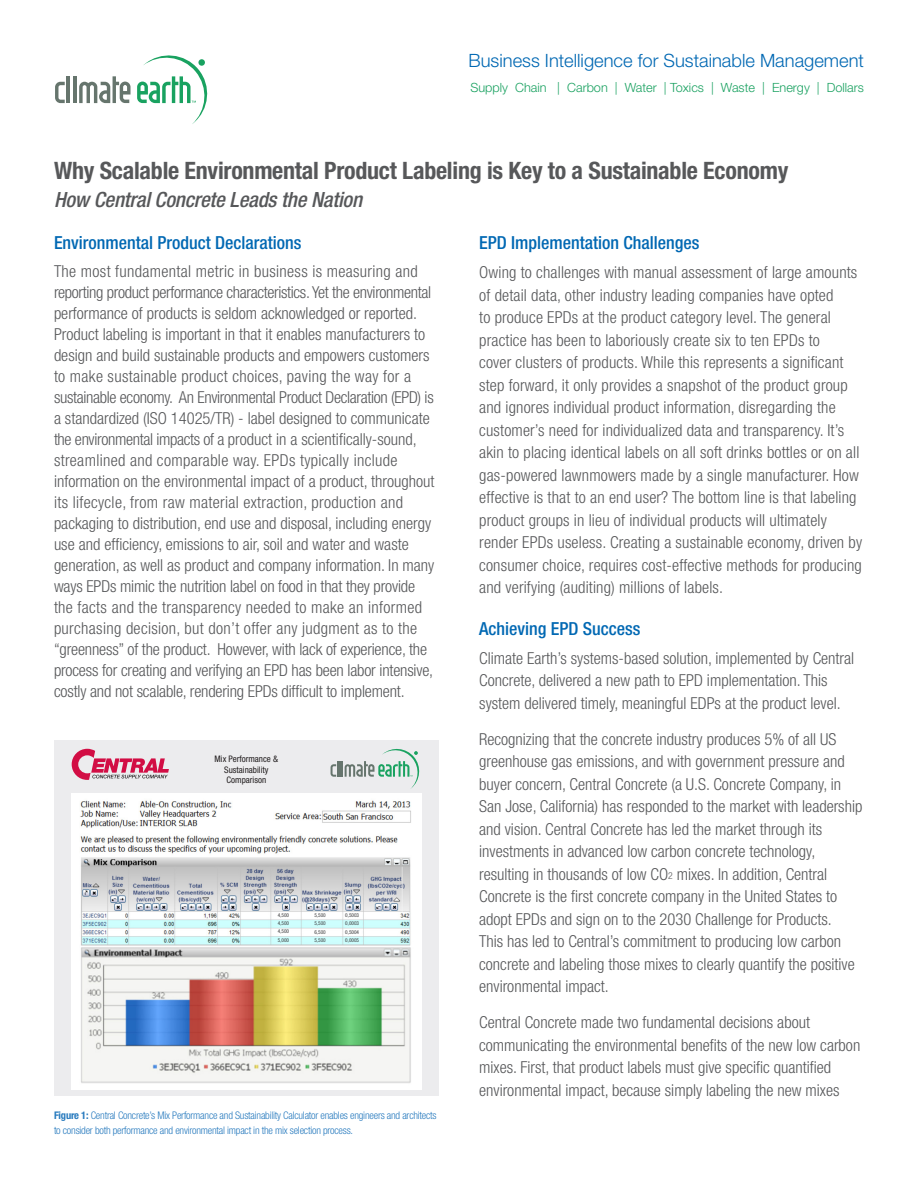
<style>
.page{position:relative;width:918px;height:1188px;background:#fff}
.page>*{position:absolute;margin:0;border:0;box-sizing:border-box;transform-origin:0 0}
.title_blue{font:700 condensed 24px "Helvetica Neue LT Std";letter-spacing:-.01em;color:#57585a}
.title_blue-2{font:italic 500 condensed 21px "Helvetica Neue LT Std";letter-spacing:-.01em;color:#57585a}
.title_blue-3{font:300 18.3px "Helvetica Neue LT Std";color:#0168b3}
.title_blue-4{font:500 condensed 18px "Helvetica Neue LT Std";color:#0168b3}
.title_blue-5{font:300 condensed 16.5px/22.5px "Helvetica Neue LT Std";color:#57585a}
.title_blue-6{font:300 12.75px "Helvetica Neue LT Std";color:#19a160}
.title_blue-7{font:300 condensed 10.5px/15px "Helvetica Neue LT Std";letter-spacing:-.02em;color:#277abe}
.title_blue-8{font:condensed 9px/10.8px "Helvetica Neue LT Std";color:#231f20;text-align:center}
.title_blue-9{font:condensed 5.25px "Helvetica Neue LT Std";color:#3e3e3f}
.s1{font-weight:700}
.s2{font-size:9.6px}
</style>
<div class="page">
<hr style="left:67px;top:76px;width:3px;height:27px;background:#66756d">
<svg style="left:55px;top:82px;width:10px;height:21px"></svg>
<svg style="left:137px;top:55px;width:71px;height:69px"></svg>
<svg style="left:73px;top:76px;width:58px;height:27px"></svg>
<div style="left:54px;top:741px;width:385px;height:355px;background:#ececee"></div>
<svg style="left:72px;top:749px;width:97px;height:31px"></svg>
<svg style="left:331px;top:748px;width:89px;height:41px"></svg>
<img style="left:71px;top:794px;width:350px;height:295px">
<p class="title_blue-3" style="left:469px;top:49px;width:397px">Business Intelligence for Sustainable Management</p>
<p class="title_blue-6" style="left:470px;top:79px;width:395px">Supply Chain | Carbon | Water | Toxics | Waste | Energy | Dollars</p>
<p class="title_blue" style="left:54px;top:156px;width:736px">Why Scalable Environmental Product Labeling is Key to a Sustainable Economy</p>
<p class="title_blue-2" style="left:54px;top:187px;width:310px">How Central Concrete Leads the Nation</p>
<p class="title_blue-4" style="left:54px;top:232px;width:249px">Environmental Product Declarations</p>
<p class="title_blue-5" style="left:54px;top:260px;width:382px;line-height:21px">The most fundamental metric in business is measuring and reporting product performance characteristics. Yet the environmental performance of products is seldom acknowledged or reported.<br>Product labeling is important in that it enables manufacturers to design and build sustainable products and empowers customers to make sustainable product choices, paving the way for a sustainable economy. An Environmental Product Declaration (EPD) is a standardized (ISO 14025/TR) - label designed to communicate the environmental impacts of a product in a scientifically-sound, streamlined and comparable way. EPDs typically include information on the environmental impact of a product, throughout its lifecycle, from raw material extraction, production and packaging to distribution, end use and disposal, including energy use and efficiency, emissions to air, soil and water and waste generation, as well as product and company information. In many ways EPDs mimic the nutrition label on food in that they provide the facts and the transparency needed to make an informed purchasing decision, but don’t offer any judgment as to the “greenness” of the product. However, with lack of experience, the process for creating and verifying an EPD has been labor intensive, costly and not scalable, rendering EPDs difficult to implement.</p>
<p class="title_blue-8" style="left:215px;top:753px;width:65px">Mix Performance &amp;<br>Sustainability<br>Comparison</p>
<p class="title_blue-9" style="left:278px;top:913px;width:13px">4,500</p>
<p class="title_blue-9" style="left:278px;top:921px;width:13px">4,500</p>
<p class="title_blue-9" style="left:278px;top:928px;width:13px">4,500</p>
<p class="title_blue-9" style="left:278px;top:937px;width:13px">5,000</p>
<p class="title_blue-9" style="left:314px;top:913px;width:13px">5,500</p>
<p class="title_blue-9" style="left:314px;top:920px;width:13px">5,500</p>
<p class="title_blue-9" style="left:314px;top:929px;width:13px">6,500</p>
<p class="title_blue-9" style="left:314px;top:937px;width:13px">5,500</p>
<p class="title_blue-9" style="left:345px;top:912px;width:15px">0,5003</p>
<p class="title_blue-9" style="left:345px;top:920px;width:15px">0,0003</p>
<p class="title_blue-9" style="left:345px;top:929px;width:15px">0,5004</p>
<p class="title_blue-9" style="left:345px;top:937px;width:15px">0,0005</p>
<p class="title_blue-7" style="left:54px;top:1108px;width:384px"><span class="s1">Figure 1:</span> Central Concrete’s Mix Performance and Sustainability Calculator enables engineers and architects to consider both performance and environmental impact in the mix selection process.</p>
<p class="title_blue-4" style="left:479px;top:232px;width:222px">EPD Implementation Challenges</p>
<p class="title_blue-5" style="left:479px;top:261px;width:384px">Owing to challenges with manual assessment of large amounts of detail data, other industry leading companies have opted<br>to produce EPDs at the product category level. The general practice has been to laboriously create six to ten EPDs to<br>cover clusters of products. While this represents a significant step forward, it only provides a snapshot of the product group and ignores individual product information, disregarding the customer’s need for individualized data and transparency. It’s akin to placing identical labels on all soft drinks bottles or on all gas-powered lawnmowers made by a single manufacturer. How effective is that to an end user? The bottom line is that labeling product groups in lieu of individual products will ultimately render EPDs useless. Creating a sustainable economy, driven by consumer choice, requires cost-effective methods for producing and verifying (auditing) millions of labels.</p>
<p class="title_blue-4" style="left:479px;top:617px;width:163px">Achieving EPD Success</p>
<p class="title_blue-5" style="left:479px;top:647px;width:377px">Climate Earth’s systems-based solution, implemented by Central<br>Concrete, delivered a new path to EPD implementation. This system delivered timely, meaningful EDPs at the product level.</p>
<p class="title_blue-5" style="left:479px;top:728px;width:385px">Recognizing that the concrete industry produces 5% of all US greenhouse gas emissions, and with government pressure and buyer concern, Central Concrete (a U.S. Concrete Company, in San Jose, California) has responded to the market with leadership and vision. Central Concrete has led the market through its investments in advanced low carbon concrete technology, resulting in thousands of low CO<span class="s2">2</span> mixes. In addition, Central Concrete is the first concrete company in the United States to adopt EPDs and sign on to the 2030 Challenge for Products.<br>This has led to Central’s commitment to producing low carbon concrete and labeling those mixes to clearly quantify the positive environmental impact.</p>
<p class="title_blue-5" style="left:479px;top:1011px;width:383px">Central Concrete made two fundamental decisions about communicating the environmental benefits of the new low carbon mixes. First, that product labels must give specific quantified environmental impact, because simply labeling the new mixes</p>
</div>
